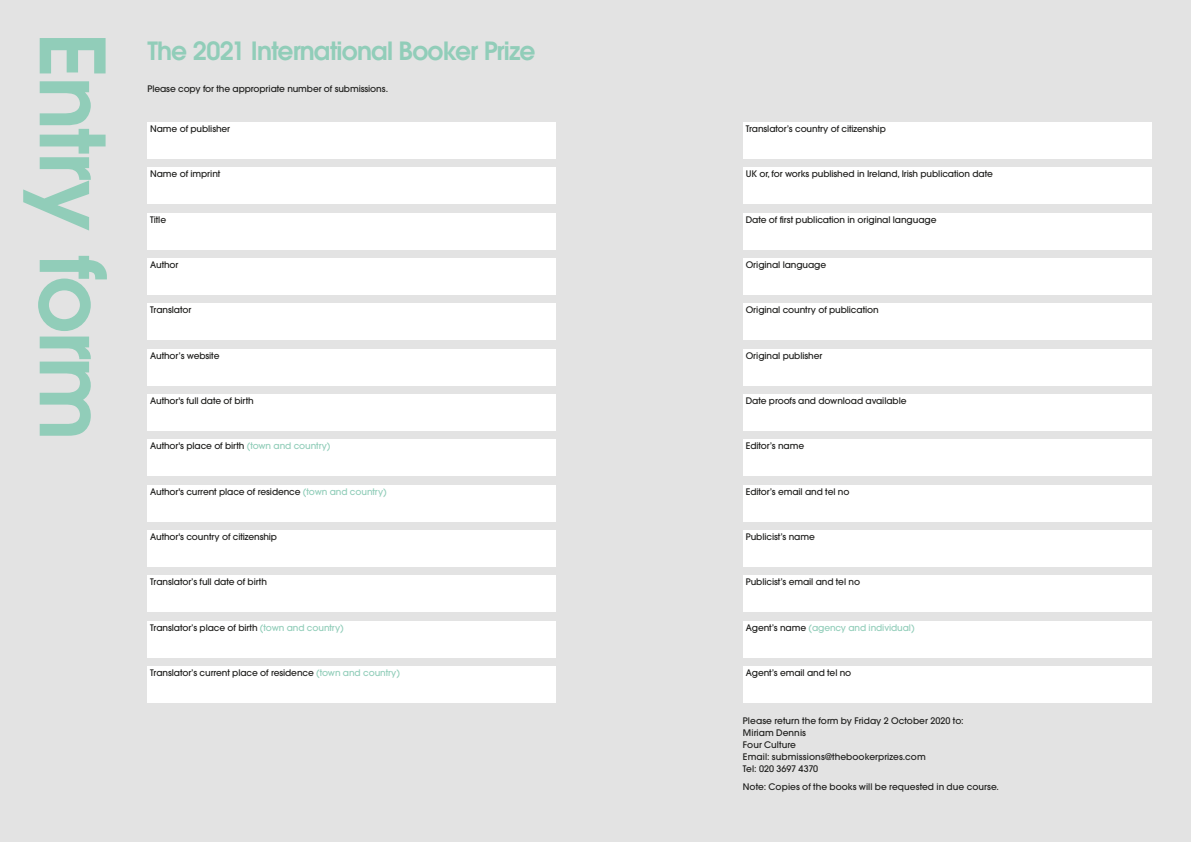
<style>
.page{position:relative;width:1191px;height:842px;background:#e3e3e3}
.page>*{position:absolute;margin:0;border:0;box-sizing:border-box;transform-origin:0 0}
.t1{font:600 89px "Avant Garde";letter-spacing:-.025em;color:#91cdb9}
.t2{font:600 25px "Avant Garde";letter-spacing:-.035em;color:#91cdb9}
.t3{font:500 9px/12px "Avant Garde";letter-spacing:-.01em;color:#1d1d1b}
.t4{font:500 9px "Avant Garde";letter-spacing:-.01em;color:#91cdb9}
.s1{color:#91cdb9}
.s2{color:#1d1d1b}
</style>
<div class="page">
<div style="left:147px;top:213px;width:409px;height:36px;background:#fff"></div>
<div style="left:147px;top:258px;width:409px;height:37px;background:#fff"></div>
<div style="left:147px;top:349px;width:409px;height:37px;background:#fff"></div>
<div style="left:743px;top:349px;width:408px;height:37px;background:#fff"></div>
<div style="left:147px;top:394px;width:409px;height:37px;background:#fff"></div>
<div style="left:147px;top:439px;width:409px;height:37px;background:#fff"></div>
<div style="left:147px;top:485px;width:409px;height:37px;background:#fff"></div>
<div style="left:147px;top:530px;width:409px;height:37px;background:#fff"></div>
<div style="left:743px;top:167px;width:408px;height:37px;background:#fff"></div>
<div style="left:743px;top:213px;width:408px;height:36px;background:#fff"></div>
<div style="left:743px;top:258px;width:408px;height:37px;background:#fff"></div>
<div style="left:743px;top:303px;width:408px;height:37px;background:#fff"></div>
<div style="left:743px;top:439px;width:408px;height:37px;background:#fff"></div>
<div style="left:743px;top:485px;width:408px;height:37px;background:#fff"></div>
<div style="left:743px;top:530px;width:408px;height:37px;background:#fff"></div>
<div style="left:743px;top:621px;width:408px;height:37px;background:#fff"></div>
<div style="left:743px;top:575px;width:408px;height:37px;background:#fff"></div>
<div style="left:743px;top:666px;width:408px;height:37px;background:#fff"></div>
<div style="left:147px;top:122px;width:409px;height:37px;background:#fff"></div>
<div style="left:147px;top:167px;width:409px;height:37px;background:#fff"></div>
<div style="left:147px;top:303px;width:409px;height:37px;background:#fff"></div>
<div style="left:147px;top:575px;width:409px;height:37px;background:#fff"></div>
<div style="left:147px;top:621px;width:409px;height:37px;background:#fff"></div>
<div style="left:147px;top:666px;width:409px;height:37px;background:#fff"></div>
<div style="left:743px;top:122px;width:408px;height:37px;background:#fff"></div>
<div style="left:743px;top:394px;width:408px;height:37px;background:#fff"></div>
<h1 class="t1" style="left:131px;top:33px;width:409px;rotate:90deg">Entry form</h1>
<h2 class="t2" style="left:147px;top:34px;width:389px">The 2021 International Booker Prize</h2>
<p class="t3" style="left:147px;top:82px;width:242px">Please copy for the appropriate number of submissions.</p>
<p class="t3" style="left:150px;top:123px;width:81px">Name of publisher</p>
<p class="t3" style="left:150px;top:168px;width:72px">Name of imprint</p>
<p class="t3" style="left:150px;top:213px;width:17px">Title</p>
<p class="t3" style="left:150px;top:259px;width:30px">Author</p>
<p class="t3" style="left:150px;top:304px;width:43px">Translator</p>
<p class="t3" style="left:746px;top:123px;width:142px">Translator’s country of citizenship</p>
<p class="t3" style="left:746px;top:168px;width:249px">UK or, for works published in Ireland, Irish publication date</p>
<p class="t3" style="left:746px;top:213px;width:192px">Date of first publication in original language</p>
<p class="t3" style="left:746px;top:259px;width:82px">Original language</p>
<p class="t3" style="left:746px;top:304px;width:134px">Original country of publication</p>
<p class="t3" style="left:150px;top:349px;width:71px">Author’s website</p>
<p class="t3" style="left:746px;top:349px;width:78px">Original publisher</p>
<p class="t3" style="left:150px;top:395px;width:105px">Author's full date of birth</p>
<p class="t3" style="left:150px;top:440px;width:182px">Author's place of birth <span class="s1">(town and country)</span></p>
<p class="t3" style="left:150px;top:485px;width:238px">Author's current place of residence <span class="s1">(town and country)</span></p>
<p class="t3" style="left:150px;top:531px;width:128px">Author's country of citizenship</p>
<p class="t3" style="left:746px;top:395px;width:162px">Date proofs and download available</p>
<p class="t3" style="left:746px;top:440px;width:60px">Editor’s name</p>
<p class="t3" style="left:746px;top:485px;width:105px">Editor’s email and tel no</p>
<p class="t3" style="left:746px;top:531px;width:71px">Publicist’s name</p>
<p class="t3" style="left:150px;top:576px;width:118px">Translator’s full date of birth</p>
<p class="t3" style="left:150px;top:621px;width:195px">Translator’s place of birth <span class="s1">(town and country)</span></p>
<p class="t3" style="left:150px;top:667px;width:251px">Translator’s current place of residence <span class="s1">(town and country)</span></p>
<p class="t3" style="left:746px;top:576px;width:116px">Publicist’s email and tel no</p>
<p class="t4" style="left:746px;top:622px;width:170px"><span class="s2">Agent’s name</span> (agency and individual)</p>
<p class="t3" style="left:746px;top:667px;width:107px">Agent’s email and tel no</p>
<p class="t3" style="left:743px;top:715px;width:222px">Please return the form by Friday 2 October 2020 to:<br>Miriam Dennis<br>Four Culture<br>Email: submissions@thebookerprizes.com<br>Tel: 020 3697 4370</p>
<p class="t3" style="left:743px;top:781px;width:258px">Note: Copies of the books will be requested in due course.</p>
</div>
